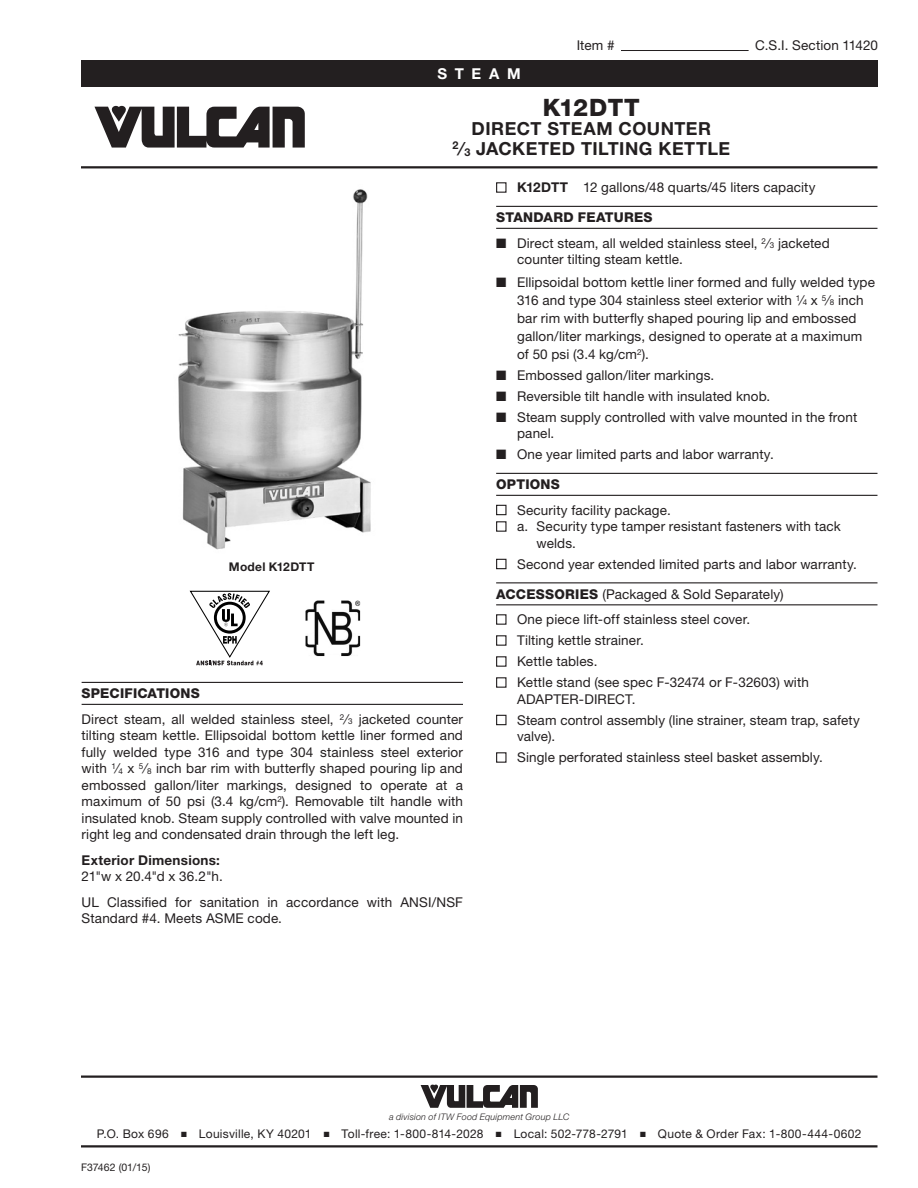
<style>
.page{position:relative;width:918px;height:1188px;background:#fff}
.page>*{position:absolute;margin:0;border:0;box-sizing:border-box;transform-origin:0 0}
.t1{font:800 24px "Helvetica Neue LT Std";letter-spacing:.015em;color:#231f20}
.Title_Sub_1{font:700 18px/19.5px "Helvetica Neue LT Std";letter-spacing:.025em;color:#231f20;text-align:center}
.t2{font:700 15px "Helvetica Neue LT Std";letter-spacing:.515em;color:#fff}
.Body_1_Align-Justify{font:13.5px/16.5px "Helvetica Neue LT Std";letter-spacing:.01em;color:#231f20}
.Sub_Head_1{font:800 13.5px "Helvetica Neue LT Std";letter-spacing:.015em;color:#231f20}
.Sub_Head_1-2{font:13.5px "Helvetica Neue LT Std";letter-spacing:.01em;color:#231f20}
.Body_1_Align-Justify-2{font:700 13.5px "Helvetica Neue LT Std";letter-spacing:.02em;color:#231f20}
.t3{font:12px "Helvetica Neue LT Std";letter-spacing:.025em;color:#231f20}
.Note-Image{font:700 12px "Helvetica Neue LT Std";letter-spacing:.02em;color:#231f20}
.t4{font:10.5px "Helvetica Neue LT Std";letter-spacing:-.01em;color:#231f20}
.t5{font:italic 300 9px "Helvetica Neue LT Std";letter-spacing:.02em;color:#231f20}
.s1{font-size:10.8px}
.s2{font-size:8.1px}
.s3{font-weight:700}
.s4{font-weight:800}
</style>
<div class="page">
<div style="left:81px;top:60px;width:796px;height:27px;background:#231f20"></div>
<hr style="left:81px;top:1076px;width:797px;height:2px;background:#231f20">
<svg style="left:421px;top:1085px;width:117px;height:23px"></svg>
<hr style="left:81px;top:1145px;width:797px;height:3px;background:#231f20">
<svg style="left:94px;top:106px;width:211px;height:42px"></svg>
<hr style="left:81px;top:166px;width:797px;height:2px;background:#231f20">
<hr style="left:621px;top:50px;width:128px;height:1px;background:#231f20">
<hr style="left:496px;top:206px;width:381px;height:1px;background:#231f20">
<hr style="left:496px;top:228px;width:381px;height:1px;background:#231f20">
<hr style="left:496px;top:473px;width:381px;height:1px;background:#231f20">
<hr style="left:496px;top:495px;width:381px;height:1px;background:#231f20">
<hr style="left:496px;top:582px;width:381px;height:1px;background:#231f20">
<hr style="left:496px;top:604px;width:381px;height:1px;background:#231f20">
<div style="left:496px;top:182px;width:11px;height:11px;border:1px solid #231f20"></div>
<div style="left:496px;top:505px;width:11px;height:10px;border:1px solid #231f20"></div>
<div style="left:496px;top:521px;width:11px;height:11px;border:1px solid #231f20"></div>
<div style="left:496px;top:559px;width:11px;height:10px;border:1px solid #231f20"></div>
<div style="left:496px;top:614px;width:11px;height:11px;border:1px solid #231f20"></div>
<div style="left:496px;top:635px;width:11px;height:11px;border:1px solid #231f20"></div>
<div style="left:496px;top:656px;width:11px;height:11px;border:1px solid #231f20"></div>
<div style="left:496px;top:677px;width:11px;height:11px;border:1px solid #231f20"></div>
<div style="left:496px;top:715px;width:11px;height:10px;border:1px solid #231f20"></div>
<div style="left:496px;top:752px;width:11px;height:11px;border:1px solid #231f20"></div>
<hr style="left:82px;top:682px;width:381px;height:1px;background:#231f20">
<hr style="left:82px;top:704px;width:381px;height:1px;background:#231f20">
<img style="left:178px;top:189px;width:193px;height:361px">
<img style="left:305px;top:600px;width:56px;height:57px">
<svg style="left:190px;top:591px;width:80px;height:75px"></svg>
<p class="t2" style="left:438px;top:64px;width:85px">STEAM</p>
<p class="Body_1_Align-Justify" style="left:577px;top:37px;width:39px">Item #</p>
<p class="Body_1_Align-Justify" style="left:755px;top:37px;width:124px">C.S.I. Section 11420</p>
<p class="t1" style="left:543px;top:93px;width:99px">K12DTT</p>
<p class="Title_Sub_1" style="left:452px;top:119px;width:279px">DIRECT STEAM COUNTER<br><sup>2</sup> ⁄<span class="s1">3</span> JACKETED TILTING KETTLE</p>
<p class="Note-Image" style="left:229px;top:559px;width:87px">Model K12DTT</p>
<p class="Sub_Head_1" style="left:82px;top:685px;width:120px">SPECIFICATIONS</p>
<p class="Body_1_Align-Justify" style="left:82px;top:710px;width:383px;text-align:justify">Direct steam, all welded stainless steel, <sup>2</sup>⁄<span class="s2">3</span> jacketed counter tilting steam kettle. Ellipsoidal bottom kettle liner formed and fully welded type 316 and type 304 stainless steel exterior with <sup>1</sup>⁄<span class="s2">4</span> x <sup>5</sup>⁄<span class="s2">8</span> inch bar rim with butterfly shaped pouring lip and embossed gallon/liter markings, designed to operate at a maximum of 50 psi (3.4 kg/cm<sup>2</sup>). Removable tilt handle with insulated knob. Steam supply controlled with valve mounted in right leg and condensated drain through the left leg.</p>
<p class="Body_1_Align-Justify-2" style="left:82px;top:852px;width:140px">Exterior Dimensions:</p>
<p class="Body_1_Align-Justify" style="left:82px;top:868px;width:143px">21"w x 20.4"d x 36.2"h.</p>
<p class="Body_1_Align-Justify" style="left:82px;top:893px;width:383px">UL Classified for sanitation in accordance with ANSI/NSF<br>Standard #4. Meets ASME code.</p>
<p class="Body_1_Align-Justify" style="left:517px;top:179px;width:300px"><span class="s3">K12DTT</span> 12 gallons/48 quarts/45 liters capacity</p>
<p class="Sub_Head_1" style="left:496px;top:209px;width:158px">STANDARD FEATURES</p>
<p class="Body_1_Align-Justify" style="left:517px;top:234px;width:314px;text-indent:-21px">■ Direct steam, all welded stainless steel, <sup>2</sup>⁄<span class="s2">3</span> jacketed counter tilting steam kettle.</p>
<p class="Body_1_Align-Justify" style="left:517px;top:273px;width:359px;line-height:18px;text-indent:-21px">■ Ellipsoidal bottom kettle liner formed and fully welded type 316 and type 304 stainless steel exterior with <sup>1</sup>⁄<span class="s2">4</span> x <sup>5</sup>⁄<span class="s2">8</span> inch bar rim with butterfly shaped pouring lip and embossed gallon/liter markings, designed to operate at a maximum of 50 psi (3.4 kg/cm<sup>2</sup>).</p>
<p class="Body_1_Align-Justify" style="left:496px;top:366px;width:220px">■ Embossed gallon/liter markings.</p>
<p class="Body_1_Align-Justify" style="left:496px;top:387px;width:276px">■ Reversible tilt handle with insulated knob.</p>
<p class="Body_1_Align-Justify" style="left:517px;top:408px;width:342px;text-indent:-21px">■ Steam supply controlled with valve mounted in the front panel.</p>
<p class="Body_1_Align-Justify" style="left:496px;top:446px;width:279px">■ One year limited parts and labor warranty.</p>
<p class="Sub_Head_1" style="left:496px;top:476px;width:65px">OPTIONS</p>
<p class="Body_1_Align-Justify" style="left:517px;top:501px;width:155px">Security facility package.</p>
<p class="Body_1_Align-Justify" style="left:537px;top:518px;width:306px;text-indent:-20px">a. Security type tamper resistant fasteners with tack welds.</p>
<p class="Body_1_Align-Justify" style="left:517px;top:555px;width:341px">Second year extended limited parts and labor warranty.</p>
<p class="Sub_Head_1-2" style="left:496px;top:586px;width:289px"><span class="s4">ACCESSORIES</span> (Packaged &amp; Sold Separately)</p>
<p class="Body_1_Align-Justify" style="left:517px;top:611px;width:235px">One piece lift-off stainless steel cover.</p>
<p class="Body_1_Align-Justify" style="left:517px;top:632px;width:128px">Tilting kettle strainer.</p>
<p class="Body_1_Align-Justify" style="left:517px;top:653px;width:82px">Kettle tables.</p>
<p class="Body_1_Align-Justify" style="left:517px;top:674px;width:293px">Kettle stand (see spec F-32474 or F-32603) with<br>ADAPTER-DIRECT.</p>
<p class="Body_1_Align-Justify" style="left:517px;top:711px;width:344px">Steam control assembly (line strainer, steam trap, safety valve).</p>
<p class="Body_1_Align-Justify" style="left:517px;top:749px;width:307px">Single perforated stainless steel basket assembly.</p>
<p class="t5" style="left:389px;top:1111px;width:182px">a division of ITW Food Equipment Group LLC</p>
<p class="t3" style="left:97px;top:1127px;width:766px">P.O. Box 696 ■ Louisville, KY 40201 ■ Toll-free: 1-800-814-2028 ■ Local: 502-778-2791 ■ Quote &amp; Order Fax: 1-800-444-0602</p>
<p class="t4" style="left:81px;top:1161px;width:71px">F37462 (01/15)</p>
</div>
